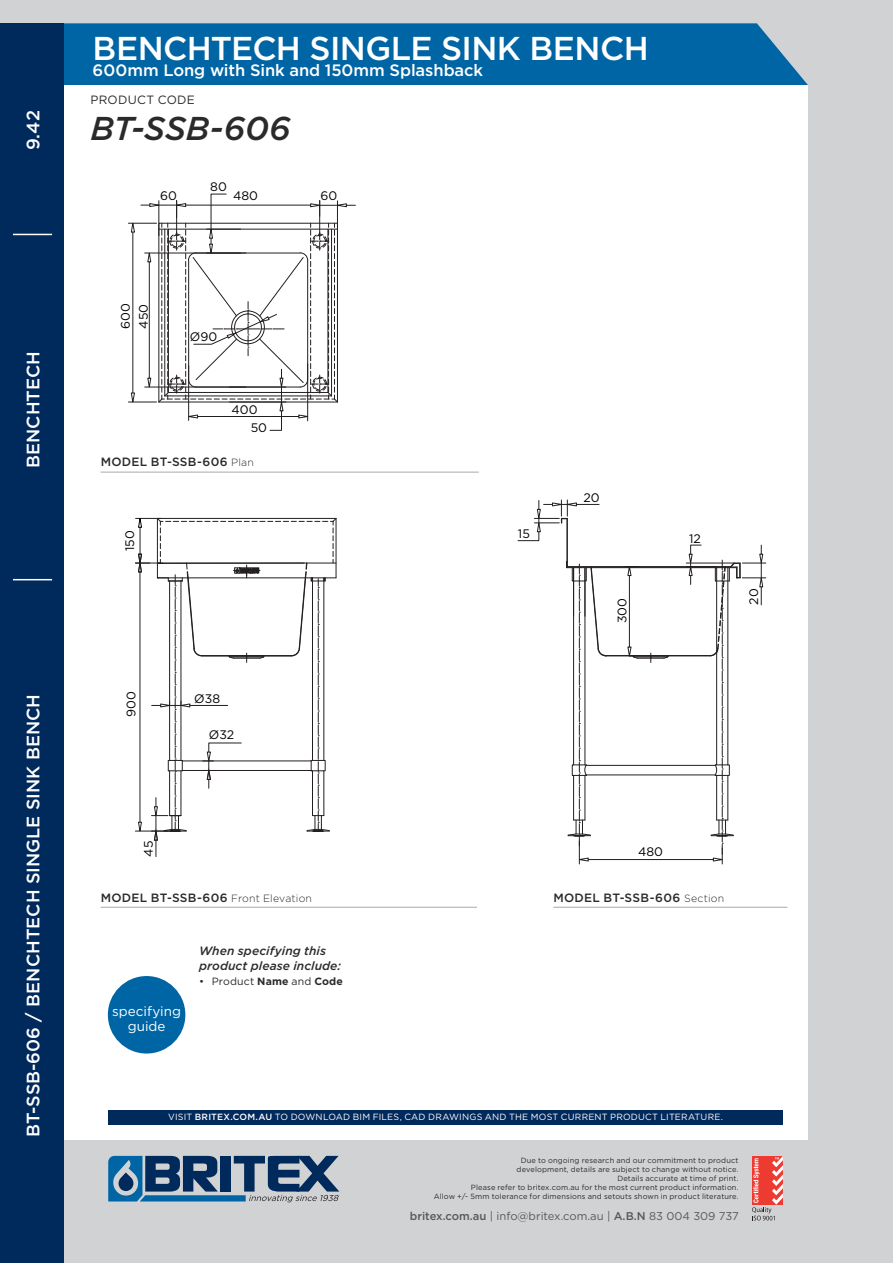
<style>
.page{position:relative;width:893px;height:1263px;background:#d1d2d4}
.page>*{position:absolute;margin:0;border:0;box-sizing:border-box;transform-origin:0 0}
.HEADING_RA{font:500 33px "Gotham";letter-spacing:-.02em;color:#fff}
.PRODUCTCODE{font:italic 500 33px "Gotham";color:#2b292a}
.banner_text{font:500 18px "Gotham";color:#fff}
.HEADING{font:500 16.5px "Gotham";letter-spacing:-.005em;color:#fff}
.t1{font:13.5px/15px "Gotham";color:#fff;text-align:center}
.t2{font:12.3px/18px "Gotham";color:#000}
.DRAWING_TITLE{font:500 12px "Gotham";letter-spacing:.025em;color:#2b292a}
.t3{font:italic 500 12px/15px "Gotham";letter-spacing:.005em;color:#2b292a}
.BODY_COPY{font:12px "Gotham";letter-spacing:.025em;color:#2b292a}
.t4{font:11.25px "Gotham";color:#57585a}
.t5{font:10.5px "Gotham";letter-spacing:.015em;color:#2b292a}
.t6{font:9px "Gotham";letter-spacing:.02em;color:#fff}
.t7{font:7.5px/9px "Gotham";letter-spacing:.015em;color:#2b292a;text-align:right}
.s1{font-weight:300;font-size:10.5px}
.s2{font-weight:700}
.s3{font-weight:500}
</style>
<div class="page">
<div style="left:64px;top:23px;width:744px;height:62px;background:#0065a4"></div>
<div style="left:64px;top:85px;width:744px;height:1054px;background:#fff"></div>
<div style="left:0;top:23px;width:64px;height:1240px;background:#00295c"></div>
<hr style="left:12px;top:579px;width:40px;height:1px;background:#fff">
<hr style="left:12px;top:234px;width:40px;height:1px;background:#fff">
<div style="left:108px;top:976px;width:77px;height:77px;background:#0065a4;border-radius:50%"></div>
<div style="left:108px;top:1110px;width:675px;height:14px;background:#00295c"></div>
<div style="left:0;top:23px;width:13px;height:1240px;background:#00295c"></div>
<svg style="left:752px;top:1156px;width:31px;height:64px"></svg>
<svg style="left:108px;top:1156px;width:231px;height:46px"></svg>
<hr style="left:553px;top:907px;width:234px;height:1px;background:#a8a9ad">
<hr style="left:101px;top:472px;width:378px;height:1px;background:#a8a9ad">
<hr style="left:101px;top:907px;width:376px;height:1px;background:#a8a9ad">
<svg style="left:128px;top:194px;width:227px;height:237px"></svg>
<hr style="left:336px;top:518px;width:1px;height:60px;background:#231f20">
<svg style="left:135px;top:517px;width:201px;height:339px"></svg>
<hr style="left:567px;top:518px;width:1px;height:49px;background:#231f20">
<hr style="left:566px;top:519px;width:1px;height:48px;background:#231f20">
<hr style="left:607px;top:655px;width:103px;height:1px;background:#231f20">
<hr style="left:567px;top:566px;width:170px;height:1px;background:#231f20">
<hr style="left:566px;top:567px;width:171px;height:1px;background:#231f20">
<svg style="left:517px;top:500px;width:82px;height:41px"></svg>
<hr style="left:586px;top:765px;width:129px;height:1px;background:#231f20">
<hr style="left:586px;top:774px;width:129px;height:1px;background:#231f20">
<hr style="left:588px;top:859px;width:125px;height:1px;background:#231f20">
<hr style="left:629px;top:575px;width:1px;height:72px;background:#231f20">
<svg style="left:625px;top:567px;width:14px;height:9px"></svg>
<svg style="left:566px;top:561px;width:42px;height:303px"></svg>
<svg style="left:627px;top:646px;width:43px;height:16px"></svg>
<hr style="left:686px;top:563px;width:48px;height:1px;background:#231f20">
<svg style="left:689px;top:545px;width:13px;height:39px"></svg>
<svg style="left:709px;top:545px;width:57px;height:319px"></svg>
<p class="banner_text" style="left:23px;top:150px;width:41px;rotate:-90deg">9.42</p>
<p class="banner_text" style="left:23px;top:468px;width:118px;rotate:-90deg">BENCHTECH</p>
<p class="banner_text" style="left:23px;top:1137px;width:444px;rotate:-90deg">BT-SSB-606 / BENCHTECH SINGLE SINK BENCH</p>
<p class="HEADING_RA" style="left:93px;top:29px;width:558px">BENCHTECH SINGLE SINK BENCH</p>
<p class="HEADING" style="left:93px;top:61px;width:392px">600mm Long with Sink and 150mm Splashback</p>
<p class="BODY_COPY" style="left:91px;top:93px;width:106px">PRODUCT CODE</p>
<p class="PRODUCTCODE" style="left:91px;top:109px;width:201px">BT-SSB-606</p>
<p class="t2" style="left:141px;top:134px;width:17px;rotate:-90deg">45</p>
<p class="t2" style="left:210px;top:177px;width:18px">80</p>
<p class="t2" style="left:233px;top:187px;width:26px">480</p>
<p class="t2" style="left:160px;top:187px;width:18px">60</p>
<p class="t2" style="left:320px;top:187px;width:18px">60</p>
<p class="t2" style="left:116px;top:329px;width:27px;rotate:-90deg">600<br>450</p>
<p class="t2" style="left:190px;top:327px;width:29px">Ø90</p>
<p class="t2" style="left:251px;top:400px;width:18px;line-height:18.8px;text-indent:-19px">400<br>50</p>
<p class="DRAWING_TITLE" style="left:101px;top:455px;width:155px">MODEL BT-SSB-606 <span class="s1">Plan</span></p>
<p class="t2" style="left:121px;top:551px;width:22px;rotate:-90deg">150</p>
<p class="t2" style="left:122px;top:717px;width:27px;rotate:-90deg">900</p>
<p class="t2" style="left:194px;top:689px;width:27px">Ø38</p>
<p class="t2" style="left:209px;top:725px;width:27px">Ø32</p>
<p class="t2" style="left:518px;top:525px;width:13px">15</p>
<p class="t2" style="left:584px;top:488px;width:18px">20</p>
<p class="t2" style="left:613px;top:623px;width:27px;rotate:-90deg">300</p>
<p class="t2" style="left:689px;top:529px;width:13px">12</p>
<p class="t2" style="left:745px;top:605px;width:18px;rotate:-90deg">20</p>
<p class="t2" style="left:139px;top:857px;width:17px;rotate:-90deg">45</p>
<p class="DRAWING_TITLE" style="left:101px;top:890px;width:213px">MODEL BT-SSB-606 <span class="s1">Front Elevation</span></p>
<h3 class="t3" style="left:199px;top:943px;width:144px">When specifying this product please include:</h3>
<h3 class="t1" style="left:112px;top:1003px;width:70px">specifying guide</h3>
<p class="t5" style="left:199px;top:975px;width:146px">• Product <span class="s2">Name</span> and <span class="s2">Code</span></p>
<p class="t2" style="left:638px;top:842px;width:26px">480</p>
<p class="DRAWING_TITLE" style="left:553px;top:891px;width:173px">MODEL BT-SSB-606 <span class="s1">Section</span></p>
<p class="t6" style="left:168px;top:1112px;width:556px">VISIT <span class="s3">BRITEX.COM.AU</span> TO DOWNLOAD BIM FILES, CAD DRAWINGS AND THE MOST CURRENT PRODUCT LITERATURE.</p>
<p class="t7" style="left:434px;top:1155px;width:306px">Due to ongoing research and our commitment to product<br>development, details are subject to change without notice.<br>Details accurate at time of print.<br>Please refer to britex.com.au for the most current product information.<br>Allow +/- 5mm tolerance for dimensions and setouts shown in product literature.</p>
<h3 class="t4" style="left:410px;top:1210px;width:330px"><span class="s3">britex.com.au</span> | info@britex.com.au | <span class="s3">A.B.N</span> 83 004 309 737</h3>
</div>
